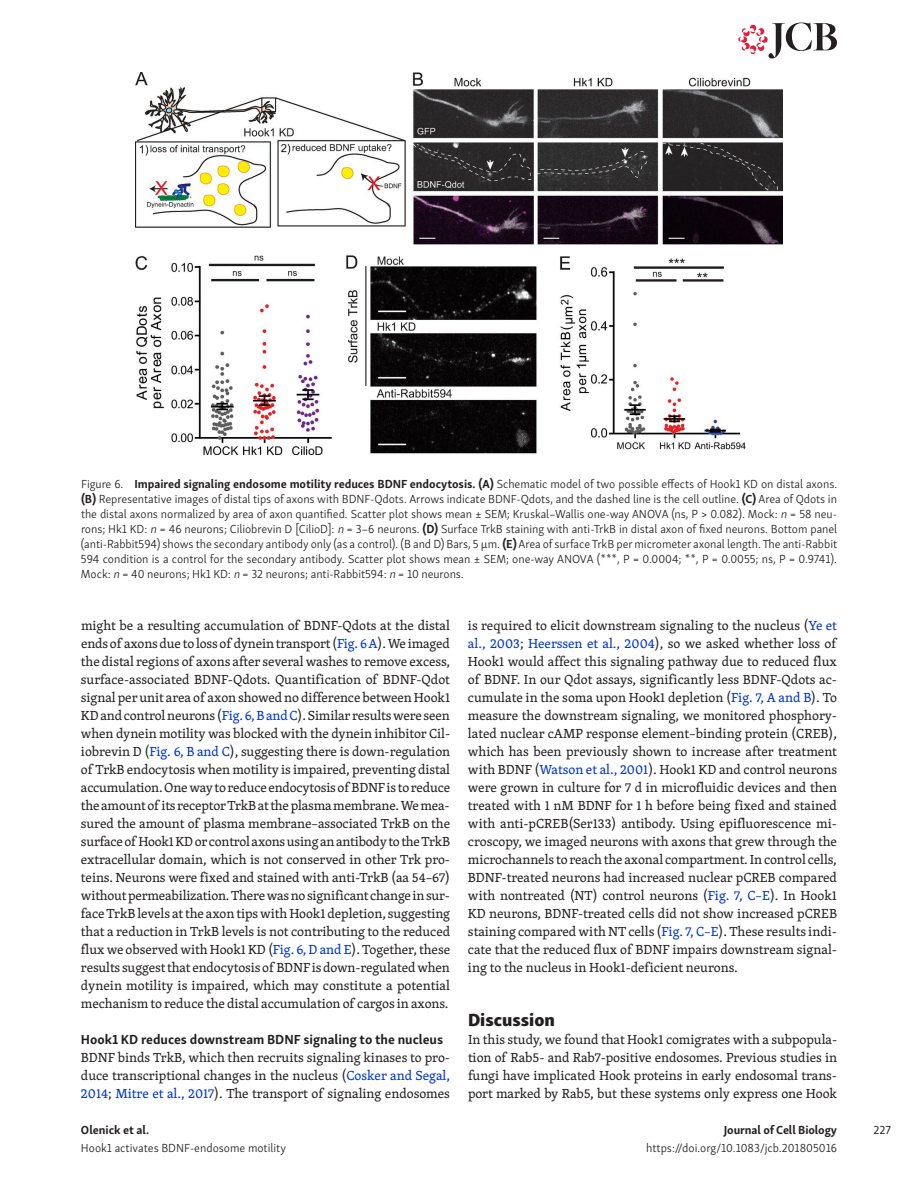
<style>
.page{position:relative;width:918px;height:1188px;background:#fff}
.page>*{position:absolute;margin:0;border:0;box-sizing:border-box;transform-origin:0 0}
.t1{font:18px "Skolar Sans PE Eb";color:#231f20}
.t2{font:13.5px/18px "Skolar PE";letter-spacing:-.005em;color:#231f20;text-align:justify}
.t3{font:700 13.5px "Skolar Sans PE";color:#231f20}
.t4{font:300 12px/15px "Skolar Sans PE";color:#231f20;text-align:justify}
.t5{font:700 12px "Skolar Sans PE";letter-spacing:-.005em;color:#231f20}
.t6{font:12px "Skolar Sans PE";color:#231f20}
.s1{font-weight:700}
.s2{font-style:italic}
.s3{color:#0034c9}
</style>
<div class="page">
<svg style="left:738px;top:22px;width:99px;height:36px"></svg>
<img style="left:135px;top:72px;width:648px;height:383px">
<p class="t4" style="left:81px;top:475px;width:758px">Figure 6. <span class="s1">Impaired signaling endosome motility reduces BDNF endocytosis. (A)</span> Schematic model of two possible effects of Hook1 KD on distal axons. <span class="s1">(B)</span> Representative images of distal tips of axons with BDNF-Qdots. Arrows indicate BDNF-Qdots, and the dashed line is the cell outline. <span class="s1">(C)</span> Area of Qdots in the distal axons normalized by area of axon quantified. Scatter plot shows mean ± SEM; Kruskal–Wallis one-way ANOVA (ns, P &gt; 0.082). Mock: <span class="s2">n</span> = 58 neu&shy;rons; Hk1 KD: <span class="s2">n</span> = 46 neurons; Ciliobrevin D [CilioD]: <span class="s2">n</span> = 3–6 neurons. <span class="s1">(D)</span> Surface TrkB staining with anti-TrkB in distal axon of fixed neurons. Bottom panel (anti-Rabbit594) shows the secondary antibody only (as a control). (B and D) Bars, 5 µm. <span class="s1">(E)</span> Area of surface TrkB per micrometer axonal length. The anti-Rabbit 594 condition is a control for the secondary antibody. Scatter plot shows mean ± SEM; one-way ANOVA (***, P = 0.0004; **, P = 0.0055; ns, P = 0.9741).<br>Mock: <span class="s2">n</span> = 40 neurons; Hk1 KD: <span class="s2">n</span> = 32 neurons; anti-Rabbit594: <span class="s2">n</span> = 10 neurons.</p>
<p class="t2" style="left:81px;top:616px;width:371px">might be a resulting accumulation of BDNF-Qdots at the distal ends of axons due to loss of dynein transport (<span class="s3">Fig. 6 A</span>). We imaged the distal regions of axons after several washes to remove excess, surface-associated BDNF-Qdots. Quantification of BDNF-Qdot signal per unit area of axon showed no difference between Hook1<br>KD and control neurons (<span class="s3">Fig. 6, B and C</span>). Similar results were seen when dynein motility was blocked with the dynein inhibitor Cil&shy;iobrevin D (<span class="s3">Fig. 6, B and C</span>), suggesting there is down-regulation of TrkB endocytosis when motility is impaired, preventing distal accumulation. One way to reduce endocytosis of BDNF is to reduce the amount of its receptor TrkB at the plasma membrane. We mea&shy;sured the amount of plasma membrane–associated TrkB on the surface of Hook1 KD or control axons using an antibody to the TrkB extracellular domain, which is not conserved in other Trk pro&shy;teins. Neurons were fixed and stained with anti-TrkB (aa 54–67) without permeabilization. There was no significant change in sur&shy;face TrkB levels at the axon tips with Hook1 depletion, suggesting that a reduction in TrkB levels is not contributing to the reduced flux we observed with Hook1 KD (<span class="s3">Fig. 6, D and E</span>). Together, these results suggest that endocytosis of BDNF is down-regulated when dynein motility is impaired, which may constitute a potential mechanism to reduce the distal accumulation of cargos in axons.</p>
<p class="t3" style="left:81px;top:1028px;width:364px">Hook1 KD reduces downstream BDNF signaling to the nucleus</p>
<p class="t2" style="left:81px;top:1048px;width:371px">BDNF binds TrkB, which then recruits signaling kinases to pro&shy;duce transcriptional changes in the nucleus (<span class="s3">Cosker and Segal, 2014</span>; <span class="s3">Mitre et al., 2017</span>). The transport of signaling endosomes</p>
<p class="t5" style="left:81px;top:1120px;width:70px">Olenick et al.</p>
<p class="t4" style="left:81px;top:1140px;width:207px">Hook1 activates BDNF-endosome motility</p>
<p class="t2" style="left:468px;top:616px;width:371px">is required to elicit downstream signaling to the nucleus (<span class="s3">Ye et al., 2003</span>; <span class="s3">Heerssen et al., 2004</span>), so we asked whether loss of Hook1 would affect this signaling pathway due to reduced flux of BDNF. In our Qdot assays, significantly less BDNF-Qdots ac&shy;cumulate in the soma upon Hook1 depletion (<span class="s3">Fig. 7, A and B</span>). To measure the downstream signaling, we monitored phosphory&shy;lated nuclear cAMP response element–binding protein (CREB), which has been previously shown to increase after treatment with BDNF (<span class="s3">Watson et al., 2001</span>). Hook1 KD and control neurons were grown in culture for 7 d in microfluidic devices and then treated with 1 nM BDNF for 1 h before being fixed and stained with anti-pCREB(Ser133) antibody. Using epifluorescence mi&shy;croscopy, we imaged neurons with axons that grew through the microchannels to reach the axonal compartment. In control cells, BDNF-treated neurons had increased nuclear pCREB compared with nontreated (NT) control neurons (<span class="s3">Fig. 7, C–E</span>). In Hook1<br>KD neurons, BDNF-treated cells did not show increased pCREB staining compared with NT cells (<span class="s3">Fig. 7, C–E</span>). These results indi&shy;cate that the reduced flux of BDNF impairs downstream signal&shy;ing to the nucleus in Hook1-deficient neurons.</p>
<h1 class="t1" style="left:468px;top:1004px;width:88px">Discussion</h1>
<p class="t2" style="left:468px;top:1030px;width:371px">In this study, we found that Hook1 comigrates with a subpopula&shy;tion of Rab5- and Rab7-positive endosomes. Previous studies in fungi have implicated Hook proteins in early endosomal trans&shy;port marked by Rab5, but these systems only express one Hook</p>
<p class="t5" style="left:724px;top:1120px;width:115px">Journal of Cell Biology</p>
<p class="t4" style="left:646px;top:1140px;width:192px">https://doi.org/10.1083/jcb.201805016</p>
<p class="t6" style="left:873px;top:1121px;width:19px">227</p>
</div>
